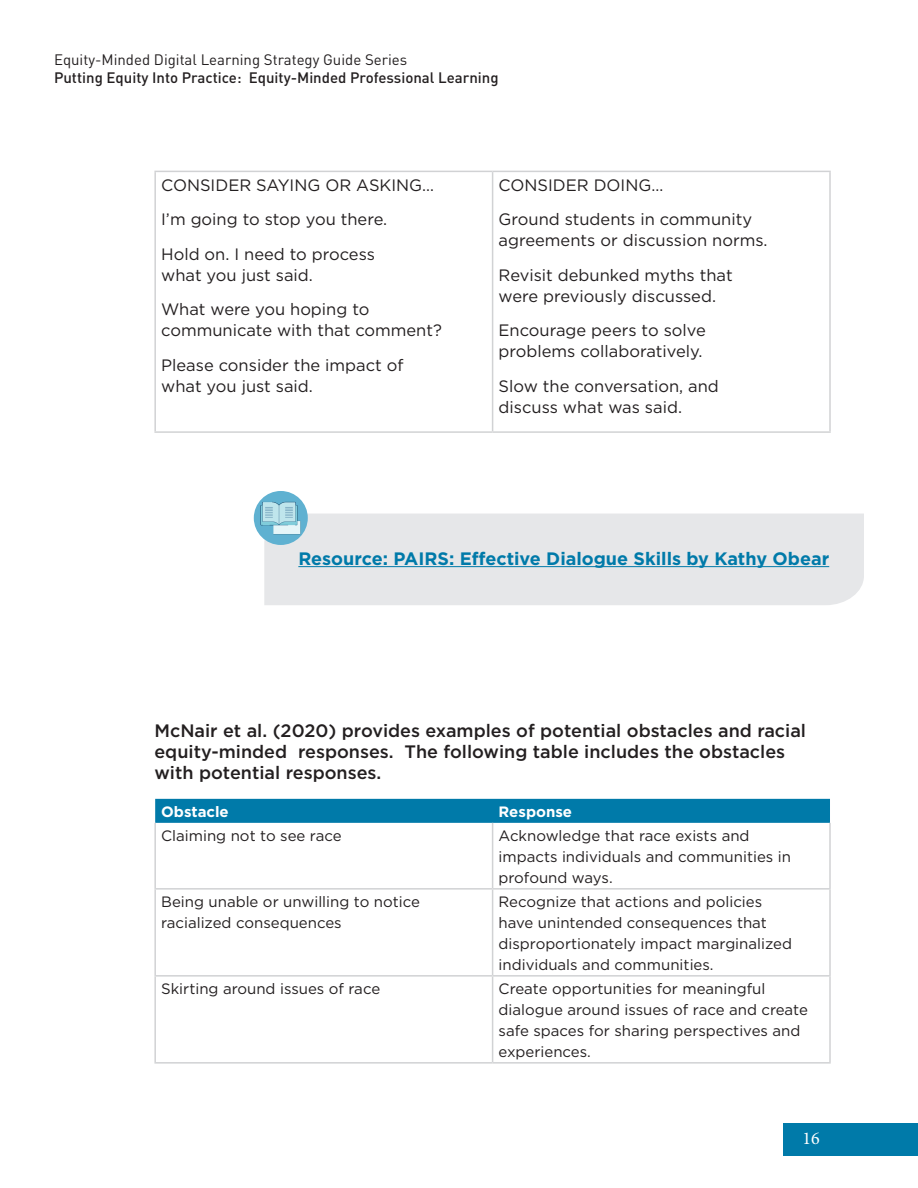
<style>
.page{position:relative;width:918px;height:1188px;background:#fff}
.page>*{position:absolute;margin:0;border:0;box-sizing:border-box;transform-origin:0 0}
.t1{font:500 18px/21px "Gotham";color:#231f20}
.t2{font:700 18px "Gotham";color:#007aa9}
.t3{font:18px "Minion Pro";color:#fff}
.t4{font:16.5px/21px "Gotham";color:#231f20}
.t5{font:15px/21px "Gotham";color:#231f20}
.t6{font:500 15px/18px "DINOT";color:#231f20}
.t7{font:700 15px "Gotham";color:#fff}
.s1{font-weight:400}
</style>
<div class="page">
<div style="left:264px;top:514px;width:600px;height:91px;background:#e6e7e9"></div>
<img style="left:254px;top:491px;width:54px;height:54px;border-radius:26px">
<div style="left:783px;top:1123px;width:135px;height:33px;background:#007aa9"></div>
<hr style="left:298px;top:566px;width:531px;height:1px;background:#007aa9">
<hr style="left:154px;top:171px;width:339px;height:1px;background:#d1d2d4">
<hr style="left:154px;top:172px;width:2px;height:259px;background:#d1d2d4">
<hr style="left:493px;top:171px;width:338px;height:1px;background:#d1d2d4">
<hr style="left:492px;top:172px;width:1px;height:259px;background:#d1d2d4">
<hr style="left:829px;top:172px;width:2px;height:259px;background:#d1d2d4">
<hr style="left:154px;top:431px;width:339px;height:2px;background:#d1d2d4">
<hr style="left:493px;top:431px;width:338px;height:2px;background:#d1d2d4">
<div style="left:155px;top:799px;width:675px;height:24px;background:#007aa9"></div>
<hr style="left:154px;top:823px;width:2px;height:65px;background:#d1d2d4">
<hr style="left:492px;top:823px;width:1px;height:65px;background:#d1d2d4">
<hr style="left:829px;top:823px;width:2px;height:65px;background:#d1d2d4">
<hr style="left:154px;top:888px;width:339px;height:2px;background:#d1d2d4">
<hr style="left:154px;top:890px;width:2px;height:85px;background:#d1d2d4">
<hr style="left:493px;top:888px;width:338px;height:2px;background:#d1d2d4">
<hr style="left:492px;top:890px;width:1px;height:85px;background:#d1d2d4">
<hr style="left:829px;top:890px;width:2px;height:85px;background:#d1d2d4">
<hr style="left:154px;top:975px;width:339px;height:2px;background:#d1d2d4">
<hr style="left:154px;top:977px;width:2px;height:85px;background:#d1d2d4">
<hr style="left:493px;top:975px;width:338px;height:2px;background:#d1d2d4">
<hr style="left:492px;top:977px;width:1px;height:85px;background:#d1d2d4">
<hr style="left:829px;top:977px;width:2px;height:85px;background:#d1d2d4">
<hr style="left:154px;top:1062px;width:339px;height:2px;background:#d1d2d4">
<hr style="left:493px;top:1062px;width:338px;height:2px;background:#d1d2d4">
<p class="t6" style="left:54px;top:51px;width:446px"><span class="s1">Equity-Minded Digital Learning Strategy Guide Series<br></span>Putting Equity Into Practice: Equity-Minded Professional Learning</p>
<p class="t4" style="left:161px;top:174px;width:275px">CONSIDER SAYING OR ASKING…</p>
<p class="t4" style="left:161px;top:208px;width:228px">I’m going to stop you there.</p>
<p class="t4" style="left:161px;top:243px;width:215px">Hold on. I need to process what you just said.</p>
<p class="t4" style="left:161px;top:298px;width:282px">What were you hoping to communicate with that comment?</p>
<p class="t4" style="left:161px;top:354px;width:244px">Please consider the impact of what you just said.</p>
<p class="t4" style="left:499px;top:174px;width:166px">CONSIDER DOING…</p>
<p class="t4" style="left:499px;top:208px;width:271px">Ground students in community agreements or discussion norms.</p>
<p class="t4" style="left:499px;top:264px;width:236px">Revisit debunked myths that were previously discussed.</p>
<p class="t4" style="left:499px;top:319px;width:209px">Encourage peers to solve problems collaboratively.</p>
<p class="t4" style="left:499px;top:375px;width:222px">Slow the conversation, and discuss what was said.</p>
<p class="t2" style="left:298px;top:547px;width:532px">Resource: PAIRS: Effective Dialogue Skills by Kathy Obear</p>
<p class="t1" style="left:154px;top:720px;width:653px">McNair et al. (2020) provides examples of potential obstacles and racial equity-minded responses. The following table includes the obstacles with potential responses.</p>
<p class="t7" style="left:161px;top:802px;width:69px">Obstacle</p>
<p class="t7" style="left:499px;top:802px;width:75px">Response</p>
<p class="t5" style="left:161px;top:825px;width:182px">Claiming not to see race</p>
<p class="t5" style="left:499px;top:825px;width:294px">Acknowledge that race exists and impacts individuals and communities in profound ways.</p>
<p class="t5" style="left:161px;top:891px;width:260px">Being unable or unwilling to notice racialized consequences</p>
<p class="t5" style="left:499px;top:891px;width:295px">Recognize that actions and policies have unintended consequences that disproportionately impact marginalized individuals and communities.</p>
<p class="t5" style="left:161px;top:978px;width:221px">Skirting around issues of race</p>
<p class="t5" style="left:499px;top:978px;width:311px">Create opportunities for meaningful dialogue around issues of race and create safe spaces for sharing perspectives and experiences.</p>
<p class="t3" style="left:802px;top:1126px;width:19px">16</p>
</div>
